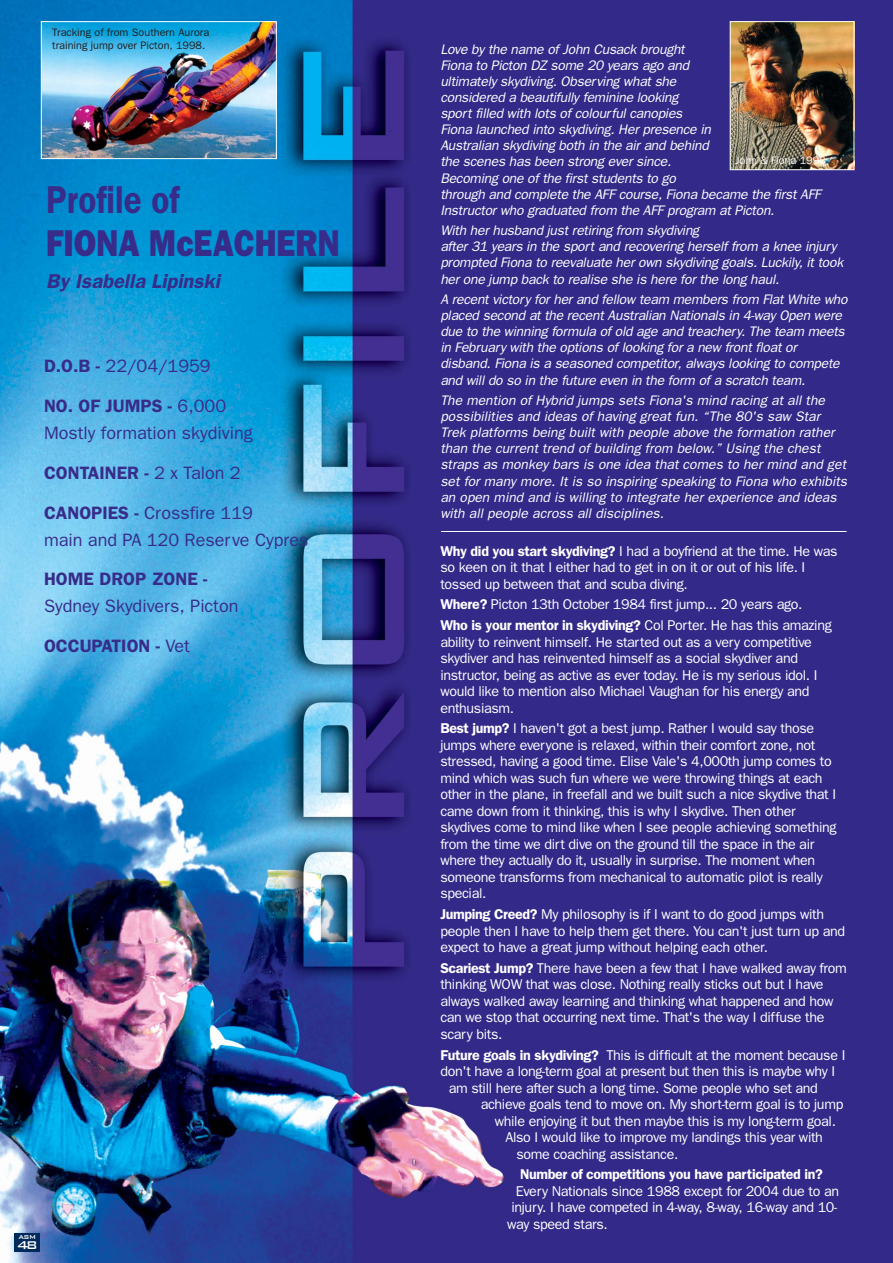
<style>
.page{position:relative;width:893px;height:1263px;background:#fff}
.page>*{position:absolute;margin:0;border:0;box-sizing:border-box;transform-origin:0 0}
.t1{font:600 39px "Franklin Gothic";color:#372c8a;scale:.85 1}
.t2{font:800 37.5px "Franklin Gothic";color:#372c8a;scale:.85 1}
.t3{font:italic 600 20.1px "Franklin Gothic";color:#372c8a}
.t4{font:18px/27px "Franklin Gothic";color:#372c8a}
.t5{font:600 18px "Franklin Gothic";color:#372c8a}
.t6{font:500 15px "Bank Gothic BT";color:#fff}
.t7{font:14.25px/16.5px "Franklin Gothic";letter-spacing:-.025em;color:#fff}
.t8{font:600 14.25px "Franklin Gothic";letter-spacing:-.025em;color:#fff}
.t9{font:italic 13.8px/16.2px "Franklin Gothic";letter-spacing:-.02em;color:#fff}
.t10{font:italic 13.8px/16.2px "Franklin Gothic";color:#fff}
.t11{font:10.8px/13px "Franklin Gothic";color:#231f20}
.t12{font:10.8px "Franklin Gothic";color:#fff}
.t13{font:500 7.5px "Bank Gothic BT";color:#fff}
.s1{font-weight:600}
.s2{font-weight:400}
</style>
<div class="page">
<img style="left:0;top:0;width:892px;height:1263px">
<div style="left:14px;top:1233px;width:26px;height:19px;background:#002a5c"></div>
<img style="left:847px;top:23px;width:5px;height:145px">
<img style="left:41px;top:21px;width:806px;height:511px">
<p class="t11" style="left:52px;top:27px;width:158px">Tracking of from Southern Aurora training jump over Picton, 1998.</p>
<h1 class="t1" style="left:46px;top:187px;width:158px">Profile of</h1>
<h2 class="t2" style="left:46px;top:230px;width:346px">FIONA McEACHERN</h2>
<h3 class="t3" style="left:46px;top:274px;width:179px">By Isabella Lipinski</h3>
<p class="t4" style="left:44px;top:354px;width:168px"><span class="s1">D.O.B -</span> 22/04/1959</p>
<p class="t4" style="left:44px;top:394px;width:210px"><span class="s1">NO. OF JUMPS -</span> 6,000<br>Mostly formation skydiving</p>
<p class="t5" style="left:44px;top:466px;width:198px">CONTAINER - <span class="s2">2 x Talon 2</span></p>
<p class="t4" style="left:44px;top:500px;width:266px"><span class="s1">CANOPIES -</span> Crossfire 119<br>main and PA 120 Reserve Cypres</p>
<p class="t5" style="left:44px;top:573px;width:165px">HOME DROP ZONE -</p>
<p class="t4" style="left:44px;top:594px;width:196px">Sydney Skydivers, Picton</p>
<p class="t5" style="left:44px;top:640px;width:147px">OCCUPATION - <span class="s2">Vet</span></p>
<p class="t13" style="left:19px;top:1232px;width:19px">ASM</p>
<p class="t6" style="left:17px;top:1235px;width:22px">48</p>
<p class="t9" style="left:440px;top:42px;width:382px">Love by the name of John Cusack brought<br>Fiona to Picton DZ some 20 years ago and<br>ultimately skydiving. Observing what she<br>considered a beautifully feminine looking<br>sport filled with lots of colourful canopies<br>Fiona launched into skydiving. Her presence in<br>Australian skydiving both in the air and behind<br>the scenes has been strong ever since.<br>Becoming one of the first students to go<br>through and complete the AFF course, Fiona became the first AFF Instructor who graduated from the AFF program at Picton.</p>
<p class="t9" style="left:440px;top:224px;width:404px">With her husband j ust retiring from skydiving<br>after 31 years in the sport and recovering herself from a knee inj ury prompted Fiona to reevaluate her own skydiving goals. Luckily, it took her one jump back to realise she is here for the long haul.</p>
<p class="t9" style="left:440px;top:292px;width:411px">A recent victory for her and fellow team members from Flat White who placed second at the recent Australian Nationals in 4-way Open were due to the winning formula of old age and treachery. The team meets in February with the options of looking for a new front float or disband. Fiona is a seasoned competitor, always looking to compete and will do so in the future even in the form of a scratch team.</p>
<p class="t10" style="left:440px;top:393px;width:410px">The mention of Hybrid jumps sets Fiona's mind racing at all the possibilities and ideas of having great fun. “The 80's saw Star Trek platforms being built with people above the formation rather than the current trend of building from below.” Using the chest straps as monkey bars is one idea that comes to her mind and get set for many more. It is so inspiring speaking to Fiona who exhibits an open mind and is willing to integrate her experience and ideas with all people across all disciplines.</p>
<p class="t7" style="left:440px;top:544px;width:399px"><span class="s1">Why did you start skydiving?</span> I had a boyfriend at the time. He was so keen on it that I either had to get in on it or out of his life. I tossed up between that and scuba diving.</p>
<p class="t7" style="left:440px;top:595px;width:393px;line-height:20.7px"><span class="s1">Where?</span> Picton 13th October 1984 first jump... 20 years ago.<br><span class="s1">Who is your mentor in skydiving?</span> Col Porter. He has this amazing</p>
<p class="t7" style="left:440px;top:635px;width:378px">ability to reinvent himself. He started out as a very competitive skydiver and has reinvented himself as a social skydiver and instructor, being as active as ever today. He is my serious idol. I would like to mention also Michael Vaughan for his energy and enthusiasm.</p>
<p class="t7" style="left:440px;top:721px;width:398px"><span class="s1">Best jump?</span> I haven't got a best jump. Rather I would say those jumps where everyone is relaxed, within their comfort zone, not stressed, having a good time. Elise Vale's 4,000th jump comes to mind which was such fun where we were throwing things at each other in the plane, in freefall and we built such a nice skydive that I came down from it thinking, this is why I skydive. Then other skydives come to mind like when I see people achieving something from the time we dirt dive on the ground till the space in the air where they actually do it, usually in surprise. The moment when someone transforms from mechanical to automatic pilot is really special.</p>
<p class="t7" style="left:440px;top:907px;width:406px"><span class="s1">Jumping Creed?</span> My philosophy is if I want to do good jumps with people then I have to help them get there. You can't just turn up and expect to have a great jump without helping each other.</p>
<p class="t7" style="left:440px;top:961px;width:408px"><span class="s1">Scariest Jump?</span> There have been a few that I have walked away from thinking WOW that was close. Nothing really sticks out but I have always walked away learning and thinking what happened and how can we stop that occurring next time. That's the way I diffuse the scary bits.</p>
<p class="t7" style="left:440px;top:1048px;width:406px"><span class="s1">Future goals in skydiving?</span> This is difficult at the moment because I</p>
<p class="t7" style="left:440px;top:1064px;width:396px">don't have a long-term goal at present but then this is maybe why I</p>
<p class="t7" style="left:448px;top:1081px;width:371px">am still here after such a long time. Some people who set and</p>
<p class="t7" style="left:480px;top:1097px;width:364px">achieve goals tend to move on. My short-term goal is to jump</p>
<p class="t7" style="left:495px;top:1114px;width:342px">while enjoying it but then maybe this is my long-term goal.</p>
<p class="t7" style="left:505px;top:1130px;width:319px">Also I would like to improve my landings this year with</p>
<p class="t7" style="left:516px;top:1147px;width:163px">some coaching assistance.</p>
<p class="t8" style="left:520px;top:1170px;width:304px">Number of competitions you have participated in?</p>
<p class="t7" style="left:515px;top:1184px;width:325px">Every Nationals since 1988 except for 2004 due to an</p>
<p class="t7" style="left:511px;top:1200px;width:327px">injury. I have competed in 4-way, 8-way, 16-way and 10-</p>
<p class="t7" style="left:507px;top:1217px;width:102px">way speed stars.</p>
<p class="t12" style="left:735px;top:157px;width:92px">John &amp; Fiona 1998</p>
</div>
